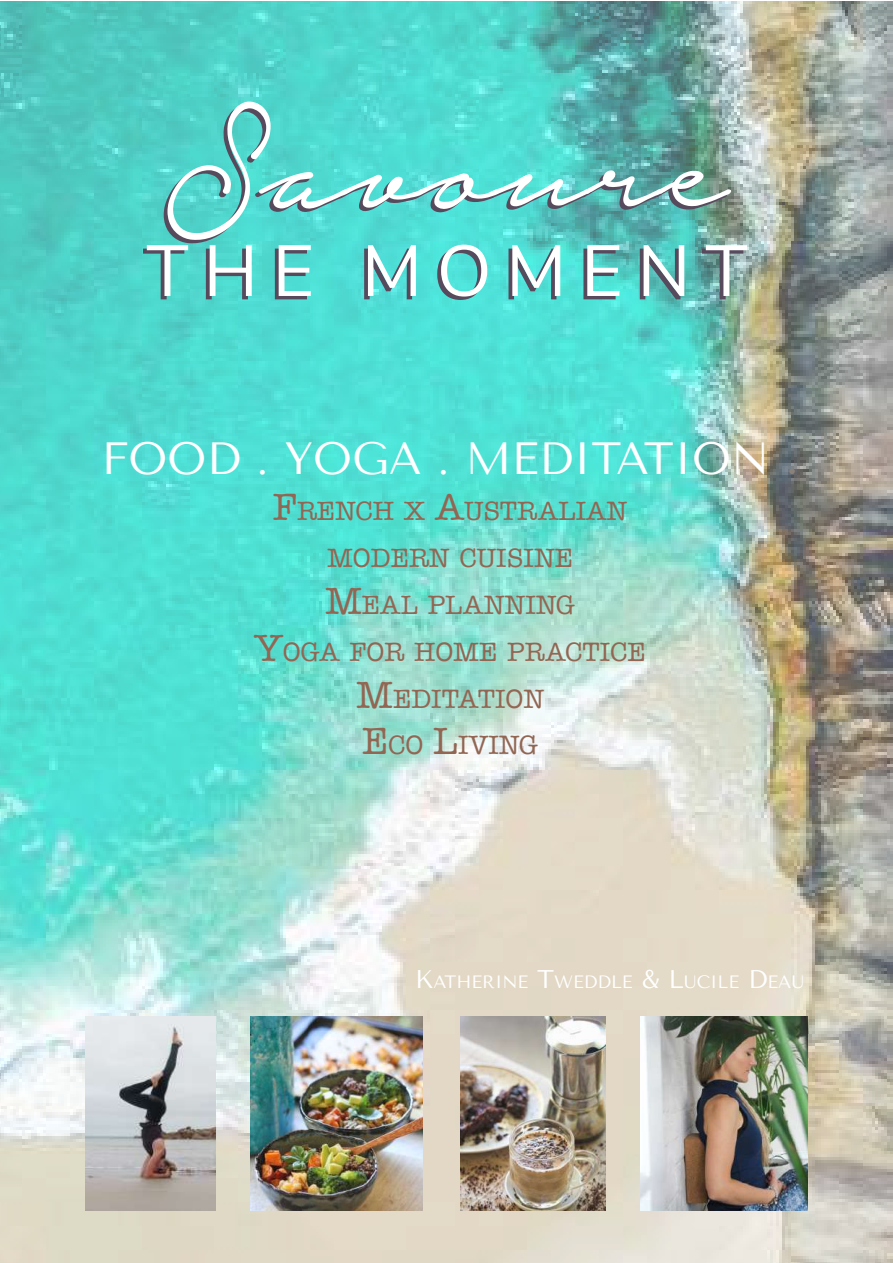
<style>
.page{position:relative;width:893px;height:1263px;background:#fff}
.page>*{position:absolute;margin:0;border:0;box-sizing:border-box;transform-origin:0 0}
.t1{font:192px "Notera Personal Use Only";color:#fff}
.t2{font:72px "Nunito Sans";letter-spacing:.2em;color:#fff}
.t3{font:45px "Tenor Sans";color:#fff}
.t4{font:27.3px/46.8px "American Typewriter";color:#926653;text-align:center}
.t5{font:17.85px "Tenor Sans";color:#fff}
.s1{font-size:51px;color:#8a817a}
.s2{font-size:39px}
.s3{font-size:25.5px}
</style>
<div class="page">
<img style="left:0;top:1px;width:893px;height:1261px">
<img style="left:460px;top:1017px;width:146px;height:194px">
<img style="left:85px;top:1017px;width:131px;height:194px">
<img style="left:251px;top:1017px;width:172px;height:194px">
<img style="left:641px;top:1017px;width:167px;height:194px">
<h1 class="t1" style="left:167px;top:70px;width:562px">Savoure</h1>
<h2 class="t2" style="left:146px;top:218px;width:603px">THE MOMENT</h2>
<h3 class="t3" style="left:101px;top:432px;width:699px">FOOD . YOGA . MEDITATION <span class="s1">.</span></h3>
<p class="t4" style="left:254px;top:487px;width:393px"><span class="s2">F</span>RENCH X <span class="s2">A</span>USTRALIAN<br>MODERN CUISINE<br><span class="s2">M</span>EAL PLANNING<br><span class="s2">Y</span>OGA FOR HOME PRACTICE<br><span class="s2">M</span>EDITATION<br><span class="s2">E</span>CO <span class="s2">L</span>IVING</p>
<p class="t5" style="left:415px;top:971px;width:390px"><span class="s3">K</span>ATHERINE <span class="s3">T</span>WEDDLE <span class="s3">&amp; L</span>UCILE <span class="s3">D</span>EAU</p>
</div>
